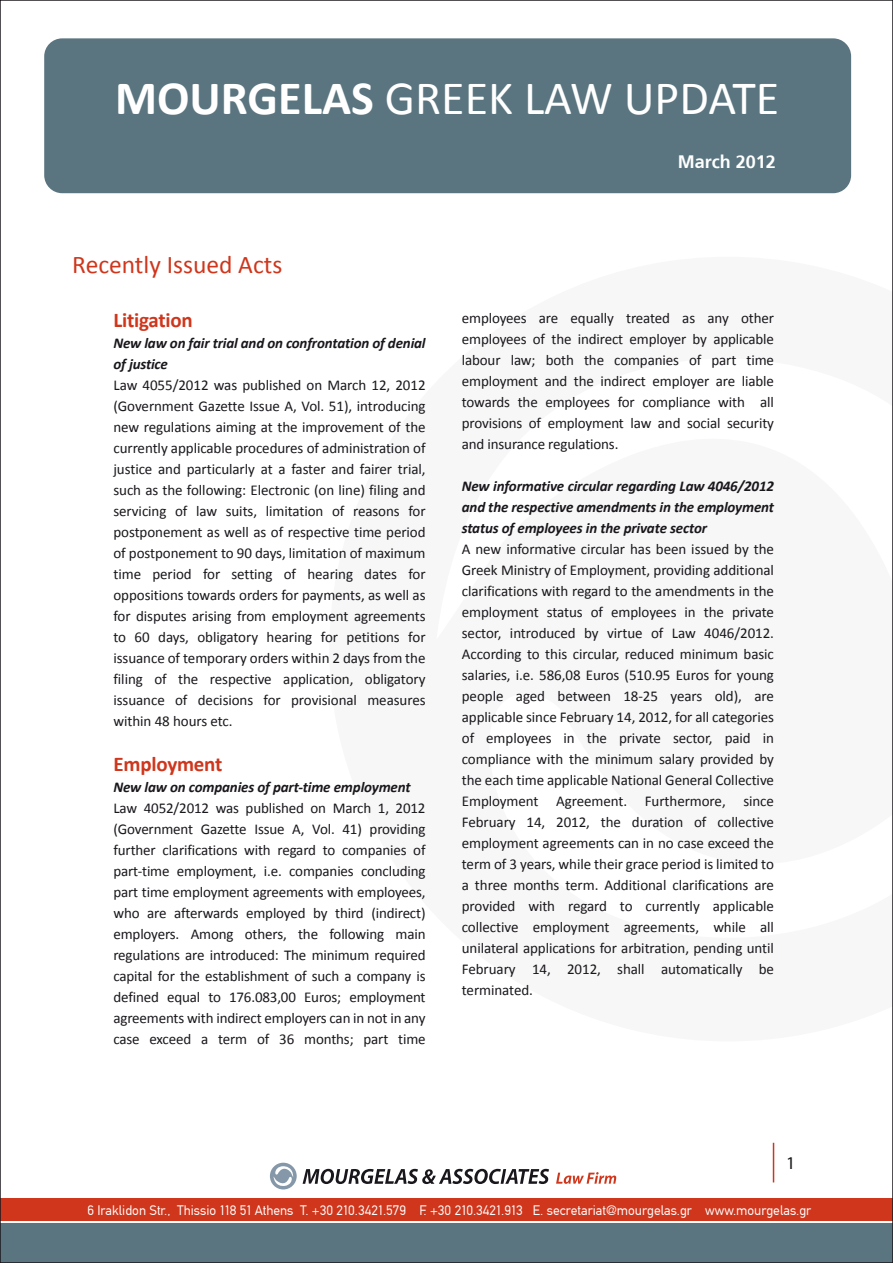
<style>
.page{position:relative;width:893px;height:1263px;background:#fff}
.page>*{position:absolute;margin:0;border:0;box-sizing:border-box;transform-origin:0 0}
.t1{font:48px "Calibri";color:#fff}
.t2{font:25.5px "Calibri";color:#cf361c}
.t3{font:700 21px "Calibri";letter-spacing:-.01em;color:#cf361c}
.t4{font:700 18px "PF Catalog";color:#fff}
.t5{font:18px "Myriad Pro";color:#1a171c}
.t6{font:15px/21px "Calibri";letter-spacing:-.005em;color:#1a171c}
.t7{font:13.5px "CF Din";color:#fff}
.s1{font-weight:700}
.s2{font-weight:700;font-style:italic}
</style>
<div class="page">
<div style="left:1px;top:1224px;width:892px;height:39px;background:#5a757f"></div>
<div style="left:1px;top:1199px;width:892px;height:22px;background:#cf361c"></div>
<hr style="left:773px;top:1143px;width:1px;height:39px;background:#cf361c">
<div style="left:44px;top:38px;width:807px;height:155px;background:#5a757f;border-radius:18px"></div>
<div style="left:270px;top:1163px;width:27px;height:26px;background:#8498a9;border-radius:50%"></div>
<svg style="left:273px;top:1164px;width:20px;height:23px"></svg>
<svg style="left:303px;top:1169px;width:246px;height:15px"></svg>
<svg style="left:556px;top:1172px;width:60px;height:12px"></svg>
<p class="t1" style="left:115px;top:68px;width:666px"><span class="s1">MOURGELAS</span> GREEK LAW UPDATE</p>
<p class="t2" style="left:72px;top:248px;width:212px">Recently Issued Acts</p>
<p class="t3" style="left:113px;top:306px;width:81px">Litigation</p>
<p class="t6" style="left:113px;top:332px;width:314px"><span class="s2">New law on fair trial and on confrontation of denial of justice<br></span>Law 4055/2012 was published on March 12, 2012 (Government Gazette Issue A, Vol. 51), introducing new regulations aiming at the improvement of the currently applicable procedures of administration of justice and particularly at a faster and fairer trial, such as the following: Electronic (on line) filing and servicing of law suits, limitation of reasons for postponement as well as of respective time period of postponement to 90 days, limitation of maximum time period for setting of hearing dates for oppositions towards orders for payments, as well as for disputes arising from employment agreements to 60 days, obligatory hearing for petitions for issuance of temporary orders within 2 days from the filing of the respective application, obligatory issuance of decisions for provisional measures within 48 hours etc.</p>
<p class="t3" style="left:113px;top:750px;width:110px">Employment</p>
<p class="t6" style="left:113px;top:776px;width:314px"><span class="s2">New law on companies of part-time employment </span>Law 4052/2012 was published on March 1, 2012 (Government Gazette Issue A, Vol. 41) providing further clarifications with regard to companies of part-time employment, i.e. companies concluding part time employment agreements with employees, who are afterwards employed by third (indirect) employers. Among others, the following main regulations are introduced: The minimum required capital for the establishment of such a company is defined equal to 176.083,00 Euros; employment agreements with indirect employers can in not in any case exceed a term of 36 months; part time</p>
<p class="t4" style="left:678px;top:151px;width:99px">March 2012</p>
<p class="t6" style="left:462px;top:307px;width:314px;text-align:justify">employees are equally treated as any other employees of the indirect employer by applicable labour law; both the companies of part time employment and the indirect employer are liable towards the employees for compliance with all provisions of employment law and social security and insurance regulations.</p>
<p class="t6" style="left:462px;top:475px;width:314px"><span class="s2">New informative circular regarding Law 4046/2012 and the respective amendments in the employment status of employees in the private sector<br></span>A new informative circular has been issued by the Greek Ministry of Employment, providing additional clarifications with regard to the amendments in the employment status of employees in the private sector, introduced by virtue of Law 4046/2012.<br>According to this circular, reduced minimum basic salaries, i.e. 586,08 Euros (510.95 Euros for young people aged between 18-25 years old), are applicable since February 14, 2012, for all categories of employees in the private sector, paid in compliance with the minimum salary provided by the each time applicable National General Collective Employment Agreement. Furthermore, since February 14, 2012, the duration of collective employment agreements can in no case exceed the term of 3 years, while their grace period is limited to a three months term. Additional clarifications are provided with regard to currently applicable collective employment agreements, while all unilateral applications for arbitration, pending until February 14, 2012, shall automatically be terminated.</p>
<p class="t5" style="left:786px;top:1152px;width:11px">1</p>
<p class="t7" style="left:87px;top:1202px;width:725px">6 Iraklidon Str., Thissio 118 51 Athens T. +30 210.3421.579 F. +30 210.3421.913 E. secretariat@mourgelas.gr www.mourgelas.gr</p>
</div>
